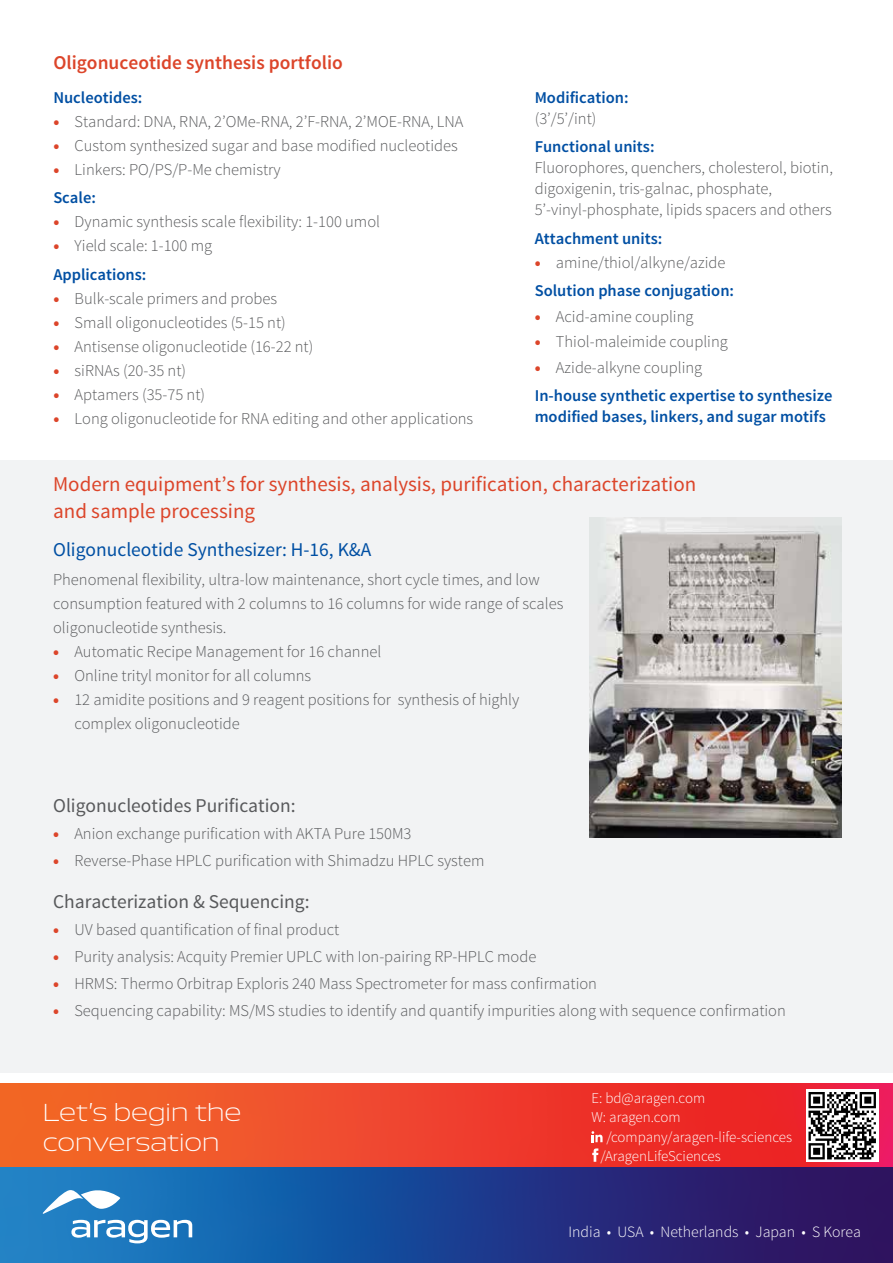
<style>
.page{position:relative;width:893px;height:1263px;background:#fff}
.page>*{position:absolute;margin:0;border:0;box-sizing:border-box;transform-origin:0 0}
.t1{font:300 22.5px/30px "Aero";color:#fff}
.t2{font:21px/27px "Source Sans Pro";color:#dc452a}
.t3{font:19.5px "Source Sans Pro";color:#58595b}
.t4{font:19.5px "Source Sans Pro";color:#004fa3}
.t5{font:600 19.5px "Source Sans Pro";color:#dc452a}
.t6{font:300 16.5px/24px "Source Sans Pro";color:#58595b}
.t7{font:600 16.5px/28.5px "Source Sans Pro";color:#004fa3}
.t8{font:300 15.75px "Source Sans Pro";color:#fff}
.t9{font:300 15px/19.5px "Source Sans Pro";color:#fff}
.s1{font-weight:900;color:#dc452a}
.s2{font-weight:600;color:#004fa3}
.s3{font-weight:300;color:#58595b}
</style>
<div class="page">
<div style="left:0;top:460px;width:893px;height:612px;background:#f2f3f4"></div>
<svg style="left:0;top:1083px;width:893px;height:85px;background:#ec442c"></svg>
<svg style="left:0;top:1168px;width:893px;height:95px;background:#1f428f"></svg>
<svg style="left:71px;top:1220px;width:121px;height:23px"></svg>
<svg style="left:42px;top:1189px;width:78px;height:25px"></svg>
<svg style="left:591px;top:1131px;width:12px;height:11px"></svg>
<svg style="left:592px;top:1148px;width:6px;height:14px"></svg>
<div style="left:806px;top:1090px;width:72px;height:72px;background:linear-gradient(to right,#fff,#fff)"></div>
<svg style="left:808px;top:1092px;width:68px;height:67px"></svg>
<img style="left:589px;top:518px;width:252px;height:319px">
<p class="t5" style="left:53px;top:50px;width:291px">Oligonuceotide synthesis portfolio</p>
<p class="t7" style="left:53px;top:83px;width:91px">Nucleotides:</p>
<p class="t6" style="left:53px;top:109px;width:412px"><span class="s1">•</span> Standard: DNA, RNA, 2’OMe-RNA, 2’F-RNA, 2’MOE-RNA, LNA</p>
<p class="t6" style="left:53px;top:133px;width:406px"><span class="s1">•</span> Custom synthesized sugar and base modified nucleotides</p>
<p class="t6" style="left:53px;top:155px;width:229px;line-height:28.5px"><span class="s1">•</span> Linkers: PO/PS/P-Me chemistry<br><span class="s2">Scale:</span></p>
<p class="t6" style="left:53px;top:210px;width:328px"><span class="s1">•</span> Dynamic synthesis scale flexibility: 1-100 umol</p>
<p class="t6" style="left:53px;top:232px;width:160px;line-height:28.5px"><span class="s1">•</span> Yield scale: 1-100 mg<br><span class="s2">Applications:</span></p>
<p class="t6" style="left:53px;top:286px;width:225px"><span class="s1">•</span> Bulk-scale primers and probes</p>
<p class="t6" style="left:53px;top:310px;width:234px"><span class="s1">•</span> Small oligonucleotides (5-15 nt)</p>
<p class="t6" style="left:53px;top:334px;width:262px"><span class="s1">•</span> Antisense oligonucleotide (16-22 nt)</p>
<p class="t6" style="left:53px;top:358px;width:134px"><span class="s1">•</span> siRNAs (20-35 nt)</p>
<p class="t6" style="left:53px;top:382px;width:153px"><span class="s1">•</span> Aptamers (35-75 nt)</p>
<p class="t6" style="left:53px;top:406px;width:421px"><span class="s1">•</span> Long oligonucleotide for RNA editing and other applications</p>
<p class="t7" style="left:535px;top:83px;width:95px">Modification:</p>
<p class="t6" style="left:535px;top:106px;width:63px">(3’/5’/int)</p>
<p class="t7" style="left:535px;top:133px;width:121px">Functional units:</p>
<p class="t6" style="left:535px;top:157px;width:300px;line-height:21px">Fluorophores, quenchers, cholesterol, biotin, digoxigenin, tris-galnac, phosphate,<br>5’-vinyl-phosphate, lipids spacers and others</p>
<p class="t7" style="left:535px;top:224px;width:129px">Attachment units:</p>
<p class="t7" style="left:535px;top:248px;width:201px"><span class="s1">•</span> <span class="s3">amine/thiol/alkyne/azide<br></span>Solution phase conjugation:</p>
<p class="t6" style="left:535px;top:304px;width:160px"><span class="s1">•</span> Acid-amine coupling</p>
<p class="t6" style="left:535px;top:330px;width:195px"><span class="s1">•</span> Thiol-maleimide coupling</p>
<p class="t7" style="left:535px;top:353px;width:299px"><span class="s1">•</span> <span class="s3">Azide-alkyne coupling<br></span>In-house synthetic expertise to synthesize</p>
<p class="t7" style="left:535px;top:403px;width:293px">modified bases, linkers, and sugar motifs</p>
<p class="t2" style="left:53px;top:471px;width:645px">Modern equipment’s for synthesis, analysis, purification, characterization and sample processing</p>
<p class="t4" style="left:53px;top:538px;width:320px">Oligonucleotide Synthesizer: H-16, K&amp;A</p>
<p class="t6" style="left:53px;top:567px;width:512px">Phenomenal flexibility, ultra-low maintenance, short cycle times, and low consumption featured with 2 columns to 16 columns for wide range of scales oligonucleotide synthesis.</p>
<p class="t6" style="left:53px;top:639px;width:330px"><span class="s1">•</span> Automatic Recipe Management for 16 channel</p>
<p class="t6" style="left:53px;top:663px;width:260px"><span class="s1">•</span> Online trityl monitor for all columns</p>
<p class="t6" style="left:74px;top:687px;width:446px;text-indent:-21px"><span class="s1">•</span> 12 amidite positions and 9 reagent positions for synthesis of highly complex oligonucleotide</p>
<p class="t3" style="left:53px;top:794px;width:244px">Oligonucleotides Purification:</p>
<p class="t6" style="left:53px;top:822px;width:360px"><span class="s1">•</span> Anion exchange purification with AKTA Pure 150M3</p>
<p class="t6" style="left:53px;top:849px;width:433px"><span class="s1">•</span> Reverse-Phase HPLC purification with Shimadzu HPLC system</p>
<p class="t3" style="left:53px;top:890px;width:258px">Characterization &amp; Sequencing:</p>
<p class="t6" style="left:53px;top:918px;width:288px"><span class="s1">•</span> UV based quantification of final product</p>
<p class="t6" style="left:53px;top:945px;width:485px"><span class="s1">•</span> Purity analysis: Acquity Premier UPLC with Ion-pairing RP-HPLC mode</p>
<p class="t6" style="left:53px;top:972px;width:545px"><span class="s1">•</span> HRMS: Thermo Orbitrap Exploris 240 Mass Spectrometer for mass confirmation</p>
<p class="t6" style="left:53px;top:999px;width:734px"><span class="s1">•</span> Sequencing capability: MS/MS studies to identify and quantify impurities along with sequence confirmation</p>
<h1 class="t1" style="left:43px;top:1098px;width:200px">Let’s begin the conversation</h1>
<p class="t9" style="left:591px;top:1088px;width:115px">E: bd@aragen.com<br>W: aragen.com</p>
<p class="t9" style="left:600px;top:1127px;width:193px;text-indent:6px">/company/aragen-life-sciences /AragenLifeSciences</p>
<p class="t8" style="left:568px;top:1222px;width:294px">India • USA • Netherlands • Japan • S Korea</p>
</div>
